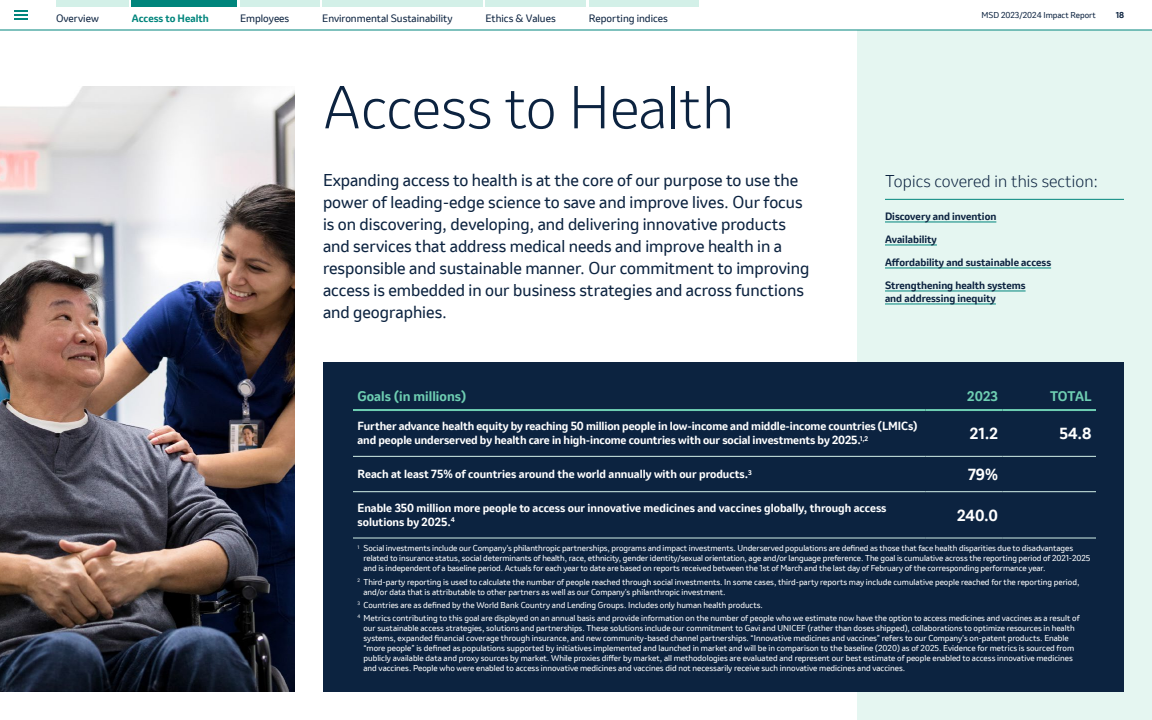
<style>
.page{position:relative;width:1152px;height:720px;background:#fff}
.page>*{position:absolute;margin:0;border:0;box-sizing:border-box;transform-origin:0 0}
.H0_FocusArea{font:300 56px "Invention";color:#0c2340}
.Intro_FocusArea_Divider{font:16px/22px "Invention";color:#0c2340}
.Topics_Contents_Header{font:300 16px "Invention";letter-spacing:.01em;color:#0c2340}
.Table_Body_Progress-7f96ac8b{font:700 15px "Invention";color:#fff}
.Table_Body_Progress-7f96ac8b-Percent{font:700 15px "Invention";color:#fff}
.Table_Header_Goal{font:700 13px "Invention";letter-spacing:.005em;color:#6eceb2}
.Table_Header_Progress-48e82eba{font:700 13px "Invention";letter-spacing:.005em;color:#6eceb2}
.Table_Body_Goal{font:700 11px/14px "Invention";letter-spacing:-.01em;color:#fff}
.Topics_Covered_Links{font:700 10px/13px "Invention";color:#0c2340}
.t1{font:10px "Invention";color:#0c2340}
.t2{font:700 10px "Invention";color:#00857c}
.Footnotes_Goals{font:8px/10px "Invention";color:#fff}
.t3{font:8px "Invention";color:#0c2340}
.t4{font:700 8px "Invention";color:#0c2340}
</style>
<div class="page">
<img style="left:0;top:86px;width:295px;height:606px">
<div style="left:857px;top:0;width:295px;height:720px;background:#e5f6f1"></div>
<hr style="left:885px;top:199px;width:239px;height:1px;background:#00857c">
<hr style="left:885px;top:222px;width:111px;height:1px;background:#00857c">
<hr style="left:885px;top:245px;width:52px;height:1px;background:#00857c">
<hr style="left:885px;top:268px;width:166px;height:1px;background:#00857c">
<hr style="left:885px;top:291px;width:141px;height:1px;background:#00857c">
<hr style="left:885px;top:304px;width:111px;height:1px;background:#00857c">
<div style="left:323px;top:362px;width:801px;height:330px;background:#0c2340"></div>
<hr style="left:353px;top:538px;width:573px;height:1px;background:#d3f0e8">
<hr style="left:926px;top:538px;width:76px;height:1px;background:#d3f0e8">
<hr style="left:1002px;top:538px;width:94px;height:1px;background:#d3f0e8">
<hr style="left:353px;top:409px;width:573px;height:2px;background:#6eceb2">
<hr style="left:926px;top:409px;width:76px;height:2px;background:#6eceb2">
<hr style="left:1002px;top:409px;width:94px;height:2px;background:#6eceb2">
<hr style="left:353px;top:456px;width:573px;height:1px;background:#d3f0e8">
<hr style="left:926px;top:456px;width:76px;height:1px;background:#d3f0e8">
<hr style="left:1002px;top:456px;width:94px;height:1px;background:#d3f0e8">
<hr style="left:353px;top:491px;width:573px;height:1px;background:#d3f0e8">
<hr style="left:926px;top:491px;width:76px;height:1px;background:#d3f0e8">
<hr style="left:1002px;top:491px;width:94px;height:1px;background:#d3f0e8">
<div style="left:0;top:0;width:1152px;height:30px;background:#fff"></div>
<div style="left:240px;top:0;width:79px;height:6px;background:#d3f0e8"></div>
<div style="left:322px;top:0;width:160px;height:6px;background:#d3f0e8"></div>
<div style="left:485px;top:0;width:101px;height:6px;background:#d3f0e8"></div>
<div style="left:589px;top:0;width:109px;height:6px;background:#d3f0e8"></div>
<div style="left:56px;top:0;width:73px;height:6px;background:#d3f0e8"></div>
<hr style="left:0;top:30px;width:1152px;height:1px;background:#00857c">
<svg style="left:15px;top:10px;width:13px;height:10px"></svg>
<div style="left:132px;top:0;width:105px;height:6px;background:#00857c"></div>
<p class="t1" style="left:56px;top:11px;width:44px">Overview</p>
<p class="t2" style="left:132px;top:11px;width:78px">Access to Health</p>
<p class="t1" style="left:240px;top:11px;width:51px">Employees</p>
<p class="t1" style="left:322px;top:11px;width:132px">Environmental Sustainability</p>
<p class="t1" style="left:485px;top:11px;width:72px">Ethics &amp; Values</p>
<p class="t1" style="left:589px;top:11px;width:81px">Reporting indices</p>
<p class="H0_FocusArea" style="left:323px;top:69px;width:412px">Access to Health</p>
<p class="t3" style="left:982px;top:10px;width:116px">MSD 2023/2024 Impact Report</p>
<p class="t4" style="left:1116px;top:10px;width:10px">18</p>
<p class="Intro_FocusArea_Divider" style="left:323px;top:169px;width:488px">Expanding access to health is at the core of our purpose to use the power of leading-edge science to save and improve lives. Our focus is on discovering, developing, and delivering innovative products and services that address medical needs and improve health in a responsible and sustainable manner. Our commitment to improving access is embedded in our business strategies and across functions and geographies.</p>
<p class="Topics_Contents_Header" style="left:885px;top:170px;width:215px">Topics covered in this section:</p>
<p class="Topics_Covered_Links" style="left:885px;top:210px;width:113px">Discovery and invention</p>
<p class="Topics_Covered_Links" style="left:885px;top:233px;width:53px">Availability</p>
<p class="Topics_Covered_Links" style="left:885px;top:256px;width:168px">Affordability and sustainable access</p>
<p class="Topics_Covered_Links" style="left:885px;top:279px;width:142px">Strengthening health systems and addressing inequity</p>
<p class="Table_Header_Goal" style="left:358px;top:387px;width:110px">Goals (in millions)</p>
<p class="Table_Header_Progress-48e82eba" style="left:967px;top:387px;width:32px">2023</p>
<p class="Table_Header_Progress-48e82eba" style="left:1050px;top:387px;width:43px">TOTAL</p>
<p class="Table_Body_Goal" style="left:358px;top:419px;width:561px">Further advance health equity by reaching 50 million people in low-income and middle-income countries (LMICs) and people underserved by health care in high-income countries with our social investments by 2025.<sup>1,2</sup></p>
<p class="Table_Body_Progress-7f96ac8b" style="left:970px;top:422px;width:30px">21.2</p>
<p class="Table_Body_Progress-7f96ac8b" style="left:1059px;top:422px;width:34px">54.8</p>
<p class="Table_Body_Goal" style="left:358px;top:467px;width:396px">Reach at least 75% of countries around the world annually with our products.<sup>3</sup></p>
<p class="Table_Body_Progress-7f96ac8b-Percent" style="left:968px;top:463px;width:31px">79%</p>
<p class="Table_Body_Goal" style="left:358px;top:501px;width:531px">Enable 350 million more people to access our innovative medicines and vaccines globally, through access solutions by 2025.<sup>4</sup></p>
<p class="Table_Body_Progress-7f96ac8b" style="left:957px;top:504px;width:42px">240.0</p>
<p class="Footnotes_Goals" style="left:364px;top:543px;width:729px;text-indent:-6px"><sup>1</sup> Social investments include our Company’s philanthropic partnerships, programs and impact investments. Underserved populations are defined as those that face health disparities due to disadvantages related to insurance status, social determinants of health, race, ethnicity, gender identity/sexual orientation, age and/or language preference. The goal is cumulative across the reporting period of 2021-2025 and is independent of a baseline period. Actuals for each year to date are based on reports received between the 1st of March and the last day of February of the corresponding performance year.</p>
<p class="Footnotes_Goals" style="left:364px;top:576px;width:717px;text-indent:-6px"><sup>2</sup> Third-party reporting is used to calculate the number of people reached through social investments. In some cases, third-party reports may include cumulative people reached for the reporting period, and/or data that is attributable to other partners as well as our Company’s philanthropic investment.</p>
<p class="Footnotes_Goals" style="left:358px;top:600px;width:407px"><sup>3</sup> Countries are as defined by the World Bank Country and Lending Groups. Includes only human health products.</p>
<p class="Footnotes_Goals" style="left:364px;top:613px;width:718px;text-indent:-6px"><sup>4</sup> Metrics contributing to this goal are displayed on an annual basis and provide information on the number of people who we estimate now have the option to access medicines and vaccines as a result of our sustainable access strategies, solutions and partnerships. These solutions include our commitment to Gavi and UNICEF (rather than doses shipped), collaborations to optimize resources in health systems, expanded financial coverage through insurance, and new community-based channel partnerships. “Innovative medicines and vaccines” refers to our Company’s on-patent products. Enable “more people” is defined as populations supported by initiatives implemented and launched in market and will be in comparison to the baseline (2020) as of 2025. Evidence for metrics is sourced from publicly available data and proxy sources by market. While proxies differ by market, all methodologies are evaluated and represent our best estimate of people enabled to access innovative medicines and vaccines. People who were enabled to access innovative medicines and vaccines did not necessarily receive such innovative medicines and vaccines.</p>
</div>
